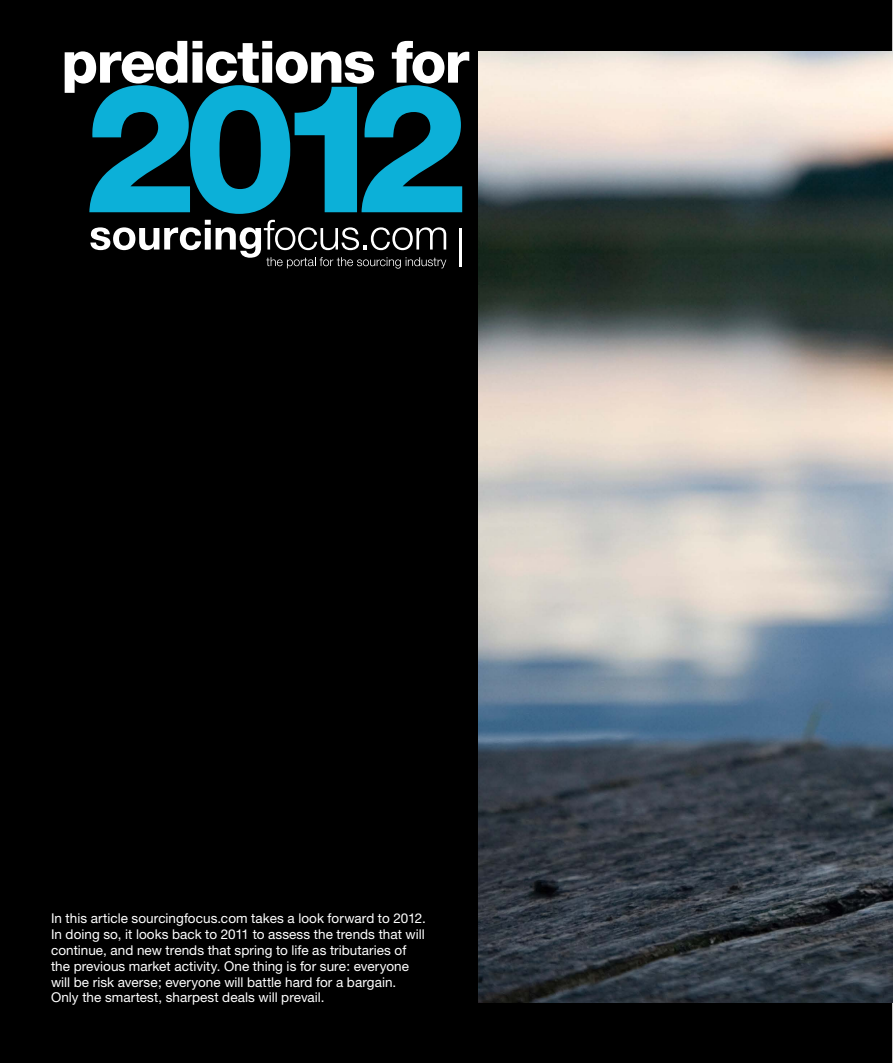
<style>
.page{position:relative;width:893px;height:1063px;background:#000}
.page>*{position:absolute;margin:0;border:0;box-sizing:border-box;transform-origin:0 0}
.t1{font:800 180px "Helvetica Neue";color:#0cb0d8}
.t2{font:800 58.5px "Helvetica Neue";letter-spacing:-.03em;color:#fff}
.t3{font:13.5px/15.8px "Helvetica Neue";letter-spacing:.005em;color:#fff}
</style>
<div class="page">
<hr style="left:892px;top:0;width:1px;height:1063px;background:#fff">
<img style="left:479px;top:51px;width:414px;height:951px">
<hr style="left:459px;top:228px;width:3px;height:38px;background:#fff">
<svg style="left:90px;top:220px;width:356px;height:49px"></svg>
<h2 class="t2" style="left:61px;top:27px;width:409px">predictions for</h2>
<h1 class="t1" style="left:84px;top:41px;width:387px">2012</h1>
<p class="t3" style="left:51px;top:911px;width:376px">In this article sourcingfocus.com takes a look forward to 2012.<br>In doing so, it looks back to 2011 to assess the trends that will continue, and new trends that spring to life as tributaries of the previous market activity. One thing is for sure: everyone will be risk averse; everyone will battle hard for a bargain.<br>Only the smartest, sharpest deals will prevail.</p>
</div>
